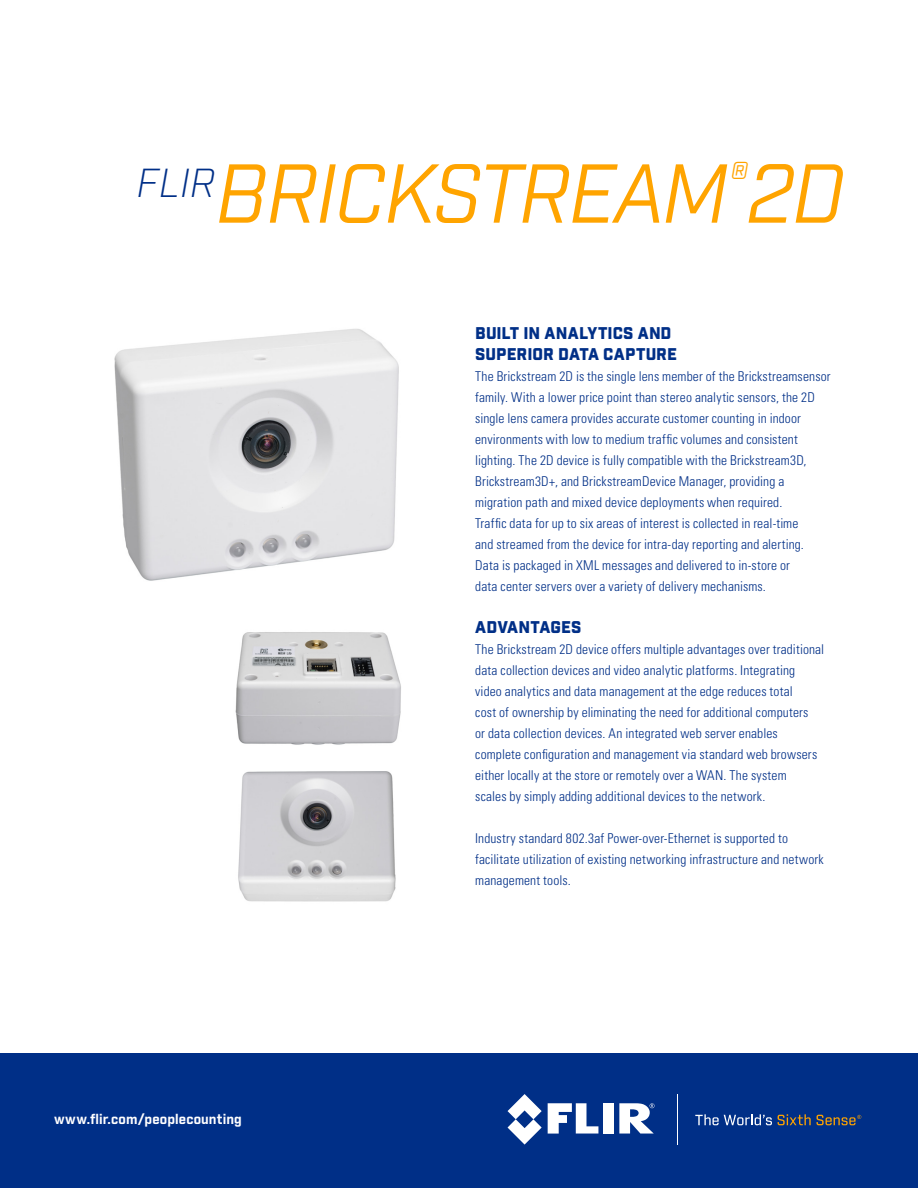
<style>
.page{position:relative;width:918px;height:1188px;background:#fff}
.page>*{position:absolute;margin:0;border:0;box-sizing:border-box;transform-origin:0 0}
.t1{font:italic 81px "Industry";letter-spacing:-.03em;color:#ffa400}
.t2{font:900 16.5px/21px "Industry";letter-spacing:.005em;color:#002f87}
.t3{font:300 condensed 13.5px/21px "Univers LT Std";letter-spacing:.01em;color:#002f87}
.t4{font:700 13.5px "Industry";letter-spacing:.01em;color:#fff}
</style>
<div class="page">
<div style="left:0;top:1053px;width:918px;height:135px;background:#002f87"></div>
<svg style="left:548px;top:1103px;width:50px;height:31px"></svg>
<div style="left:603px;top:1103px;width:11px;height:31px;background:#fff"></div>
<svg style="left:508px;top:1094px;width:34px;height:50px"></svg>
<svg style="left:619px;top:1103px;width:36px;height:31px"></svg>
<svg style="left:695px;top:1114px;width:77px;height:11px"></svg>
<svg style="left:778px;top:1114px;width:33px;height:11px"></svg>
<hr style="left:677px;top:1094px;width:1px;height:50px;background:#fff">
<svg style="left:817px;top:1115px;width:44px;height:10px"></svg>
<img style="left:114px;top:329px;width:285px;height:252px">
<img style="left:235px;top:632px;width:166px;height:113px">
<img style="left:238px;top:771px;width:158px;height:131px">
<h1 class="t1" style="left:137px;top:145px;width:710px"><sup>FLIR</sup>BRICKSTREAM<sup>®</sup>2D</h1>
<p class="t4" style="left:54px;top:1110px;width:189px">www.flir.com/peoplecounting</p>
<p class="t2" style="left:475px;top:323px;width:203px">BUILT IN ANALYTICS AND<br>SUPERIOR DATA CAPTURE</p>
<p class="t3" style="left:475px;top:365px;width:357px">The Brickstream 2D is the single lens member of the Brickstreamsensor family. With a lower price point than stereo analytic sensors, the 2D single lens camera provides accurate customer counting in indoor environments with low to medium traffic volumes and consistent lighting. The 2D device is fully compatible with the Brickstream3D, Brickstream3D+, and BrickstreamDevice Manager, providing a migration path and mixed device deployments when required.<br>Traffic data for up to six areas of interest is collected in real-time<br>and streamed from the device for intra-day reporting and alerting.<br>Data is packaged in XML messages and delivered to in-store or<br>data center servers over a variety of delivery mechanisms.</p>
<p class="t2" style="left:475px;top:617px;width:108px">ADVANTAGES</p>
<p class="t3" style="left:475px;top:638px;width:351px">The Brickstream 2D device offers multiple advantages over traditional data collection devices and video analytic platforms. Integrating video analytics and data management at the edge reduces total<br>cost of ownership by eliminating the need for additional computers<br>or data collection devices. An integrated web server enables complete configuration and management via standard web browsers either locally at the store or remotely over a WAN. The system<br>scales by simply adding additional devices to the network.</p>
<p class="t3" style="left:475px;top:827px;width:350px">Industry standard 802.3af Power-over-Ethernet is supported to facilitate utilization of existing networking infrastructure and network management tools.</p>
</div>
